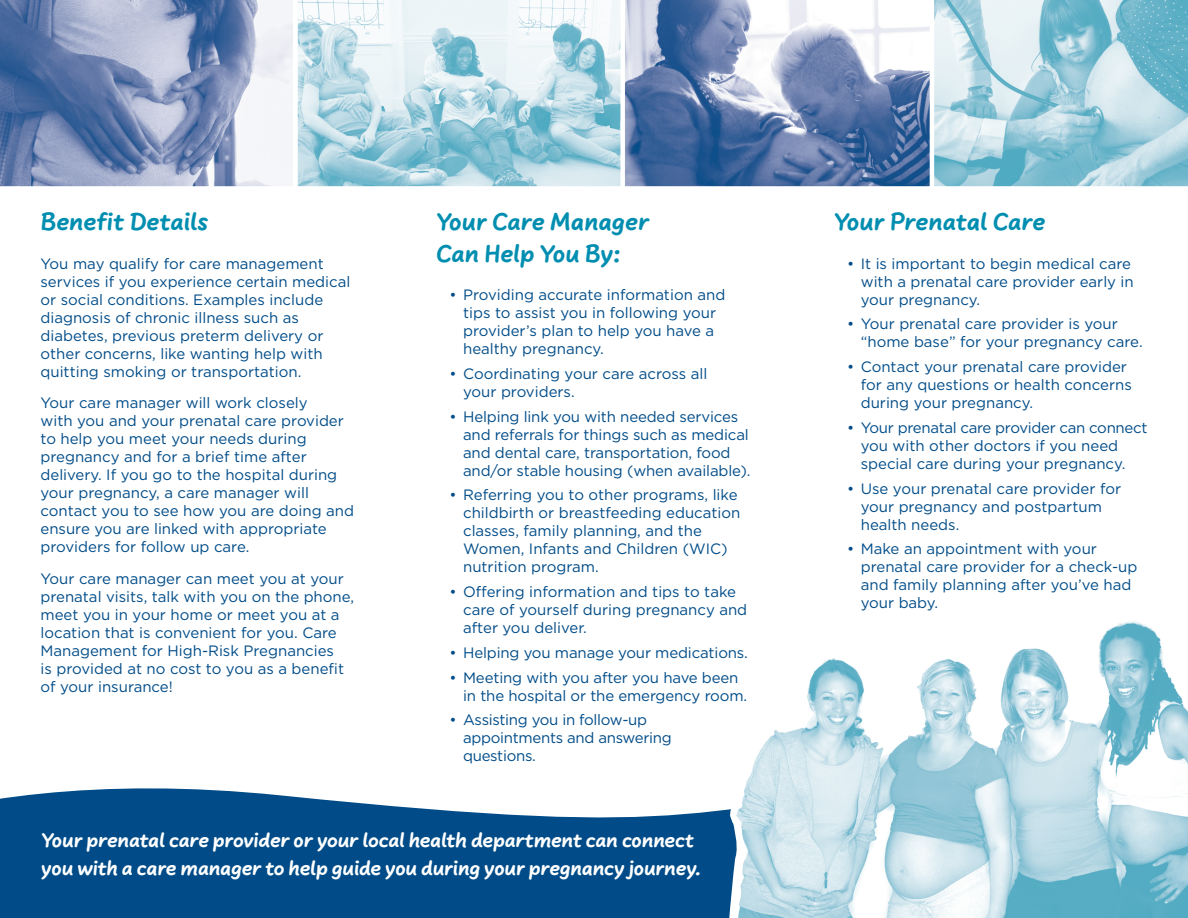
<style>
.page{position:relative;width:1188px;height:918px;background:#fff}
.page>*{position:absolute;margin:0;border:0;box-sizing:border-box;transform-origin:0 0}
.t1{font:800 25.5px/31.5px "Uberhand Pro";color:#008eb0}
.t2{font:800 21px/28.5px "Uberhand Pro";letter-spacing:-.01em;color:#fff}
.t3{font:15px/18px "Gotham";color:#014c88}
.t4{font:15px/18px "Gotham";letter-spacing:-.02em;color:#014c88}
</style>
<div class="page">
<svg style="left:0;top:788px;width:670px;height:130px;background:#1c5f95"></svg>
<svg style="left:298px;top:0;width:322px;height:187px"></svg>
<svg style="left:934px;top:0;width:254px;height:187px;background:#a3cfdd"></svg>
<svg style="left:620px;top:0;width:310px;height:187px"></svg>
<svg style="left:0;top:0;width:298px;height:187px"></svg>
<img style="left:670px;top:621px;width:518px;height:297px">
<h1 class="t1" style="left:40px;top:204px;width:169px">Benefit Details</h1>
<p class="t3" style="left:40px;top:254px;width:311px">You may qualify for care management services if you experience certain medical or social conditions. Examples include diagnosis of chronic illness such as diabetes, previous preterm delivery or other concerns, like wanting help with quitting smoking or transportation.</p>
<p class="t3" style="left:40px;top:393px;width:315px">Your care manager will work closely<br>with you and your prenatal care provider to help you meet your needs during pregnancy and for a brief time after delivery. If you go to the hospital during your pregnancy, a care manager will contact you to see how you are doing and ensure you are linked with appropriate providers for follow up care.</p>
<p class="t3" style="left:40px;top:569px;width:315px">Your care manager can meet you at your prenatal visits, talk with you on the phone, meet you in your home or meet you at a location that is convenient for you. Care Management for High-Risk Pregnancies<br>is provided at no cost to you as a benefit of your insurance!</p>
<h1 class="t1" style="left:436px;top:204px;width:215px">Your Care Manager<br>Can Help You By:</h1>
<p class="t3" style="left:463px;top:285px;width:264px;text-indent:-14px">• Providing accurate information and tips to assist you in following your provider’s plan to help you have a healthy pregnancy.</p>
<p class="t3" style="left:463px;top:364px;width:246px;text-indent:-14px">• Coordinating your care across all your providers.</p>
<p class="t3" style="left:463px;top:407px;width:289px;text-indent:-14px">• Helping link you with needed services and referrals for things such as medical and dental care, transportation, food and/or stable housing (when available).</p>
<p class="t3" style="left:463px;top:486px;width:279px;text-indent:-14px">• Referring you to other programs, like childbirth or breastfeeding education classes, family planning, and the Women, Infants and Children (WIC) nutrition program.</p>
<p class="t3" style="left:463px;top:582px;width:286px;text-indent:-14px">• Offering information and tips to take care of yourself during pregnancy and after you deliver.</p>
<p class="t3" style="left:450px;top:643px;width:300px">• Helping you manage your medications.</p>
<p class="t3" style="left:463px;top:668px;width:286px;text-indent:-14px">• Meeting with you after you have been in the hospital or the emergency room.</p>
<p class="t4" style="left:463px;top:711px;width:210px;text-indent:-14px">• Assisting you in follow-up appointments and answering questions.</p>
<h2 class="t2" style="left:41px;top:824px;width:661px">Your prenatal care provider or your local health department can connect you with a care manager to help guide you during your pregnancy journey.</h2>
<h1 class="t1" style="left:834px;top:204px;width:213px">Your Prenatal Care</h1>
<p class="t3" style="left:861px;top:254px;width:275px;text-indent:-14px">• It is important to begin medical care with a prenatal care provider early in your pregnancy.</p>
<p class="t3" style="left:861px;top:315px;width:283px;text-indent:-14px">• Your prenatal care provider is your “home base” for your pregnancy care.</p>
<p class="t3" style="left:861px;top:357px;width:273px;text-indent:-14px">• Contact your prenatal care provider for any questions or health concerns during your pregnancy.</p>
<p class="t3" style="left:861px;top:418px;width:288px;text-indent:-14px">• Your prenatal care provider can connect you with other doctors if you need special care during your pregnancy.</p>
<p class="t3" style="left:861px;top:479px;width:262px;text-indent:-14px">• Use your prenatal care provider for your pregnancy and postpartum health needs.</p>
<p class="t3" style="left:861px;top:540px;width:278px;text-indent:-14px">• Make an appointment with your prenatal care provider for a check-up and family planning after you’ve had your baby.</p>
</div>
